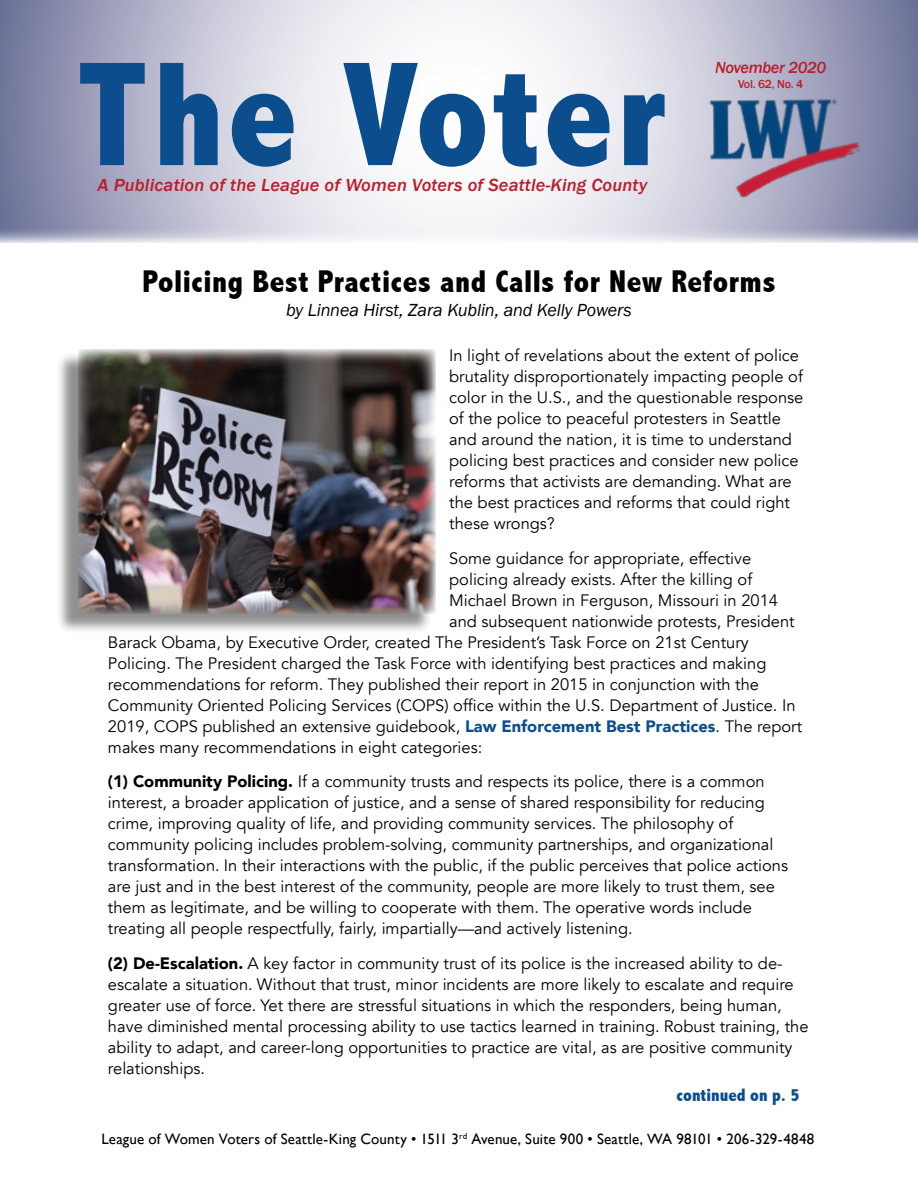
<style>
.page{position:relative;width:918px;height:1188px;background:#fff}
.page>*{position:absolute;margin:0;border:0;box-sizing:border-box;transform-origin:0 0}
.t1{font:800 condensed 150px "Abadi";letter-spacing:.02em;color:#0c4d8d}
.t2{font:800 condensed 31.5px "Abadi";letter-spacing:.02em;color:#000}
.t3{font:italic 500 18px "Franklin Gothic";letter-spacing:.01em;color:#b9202c}
.t4{font:italic 18px "Franklin Gothic";letter-spacing:-.01em;color:#000}
.t5{font:800 condensed 18px "Abadi";color:#0c4d8d}
.t6{font:16.5px/21px "Avenir";color:#000}
.t7{font:italic 500 16.5px "Franklin Gothic";letter-spacing:-.02em;color:#b9202c}
.t8{font:15px "Gill Sans";letter-spacing:.01em;color:#000}
.t9{font:500 12px "Franklin Gothic";letter-spacing:-.02em;color:#b9202c}
.s1{font-weight:900;color:#0c4d8d}
.s2{font-weight:900}
</style>
<div class="page">
<svg style="left:0;top:0;width:918px;height:243px"></svg>
<img style="left:703px;top:90px;width:165px;height:113px">
<div style="left:57px;top:352px;width:375px;height:282px;background:#000;opacity:.44"></div>
<img style="left:78px;top:349px;width:358px;height:264px">
<h1 class="t1" style="left:76px;top:28px;width:590px">The Voter</h1>
<p class="t3" style="left:98px;top:174px;width:551px">A Publication of the League of Women Voters of Seattle-King County</p>
<p class="t7" style="left:715px;top:57px;width:112px">November 2020</p>
<p class="t9" style="left:738px;top:76px;width:67px">Vol. 62, No. 4</p>
<h2 class="t2" style="left:142px;top:263px;width:635px">Policing Best Practices and Calls for New Reforms</h2>
<p class="t4" style="left:286px;top:298px;width:347px">by Linnea Hirst, Zara Kublin, and Kelly Powers</p>
<p class="t6" style="left:449px;top:345px;width:356px">In light of revelations about the extent of police brutality disproportionately impacting people of color in the U.S., and the questionable response of the police to peaceful protesters in Seattle and around the nation, it is time to understand policing best practices and consider new police reforms that activists are demanding. What are the best practices and reforms that could right these wrongs?</p>
<p class="t6" style="left:449px;top:548px;width:304px">Some guidance for appropriate, effective</p>
<p class="t6" style="left:449px;top:569px;width:305px">policing already exists. After the killing of</p>
<p class="t6" style="left:449px;top:590px;width:330px">Michael Brown in Ferguson, Missouri in 2014</p>
<p class="t6" style="left:449px;top:611px;width:347px">and subsequent nationwide protests, President</p>
<p class="t6" style="left:108px;top:632px;width:642px">Barack Obama, by Executive Order, created The President’s Task Force on 21st Century</p>
<p class="t6" style="left:108px;top:653px;width:660px">Policing. The President charged the Task Force with identifying best practices and making</p>
<p class="t6" style="left:108px;top:674px;width:653px">recommendations for reform. They published their report in 2015 in conjunction with the</p>
<p class="t6" style="left:108px;top:695px;width:689px">Community Oriented Policing Services (COPS) office within the U.S. Department of Justice. In</p>
<p class="t6" style="left:108px;top:716px;width:696px">2019, COPS published an extensive guidebook, <span class="s1">Law Enforcement Best Practices</span>. The report</p>
<p class="t6" style="left:108px;top:737px;width:376px">makes many recommendations in eight categories:</p>
<p class="t6" style="left:108px;top:771px;width:682px"><span class="s2">(1) Community Policing.</span> If a community trusts and respects its police, there is a common interest, a broader application of justice, and a sense of shared responsibility for reducing crime, improving quality of life, and providing community services. The philosophy of community policing includes problem-solving, community partnerships, and organizational transformation. In their interactions with the public, if the public perceives that police actions are just and in the best interest of the community, people are more likely to trust them, see them as legitimate, and be willing to cooperate with them. The operative words include treating all people respectfully, fairly, impartially—and actively listening.</p>
<p class="t6" style="left:108px;top:953px;width:702px"><span class="s2">(2) De-Escalation.</span> A key factor in community trust of its police is the increased ability to de&shy;escalate a situation. Without that trust, minor incidents are more likely to escalate and require greater use of force. Yet there are stressful situations in which the responders, being human, have diminished mental processing ability to use tactics learned in training. Robust training, the ability to adapt, and career-long opportunities to practice are vital, as are positive community relationships.</p>
<p class="t5" style="left:677px;top:1085px;width:125px">continued on p. 5</p>
<p class="t8" style="left:101px;top:1130px;width:715px">League of Women Voters of Seattle-King County • 1511 3<sup>rd</sup> Avenue, Suite 900 • Seattle, WA 98101 • 206-329-4848</p>
</div>
